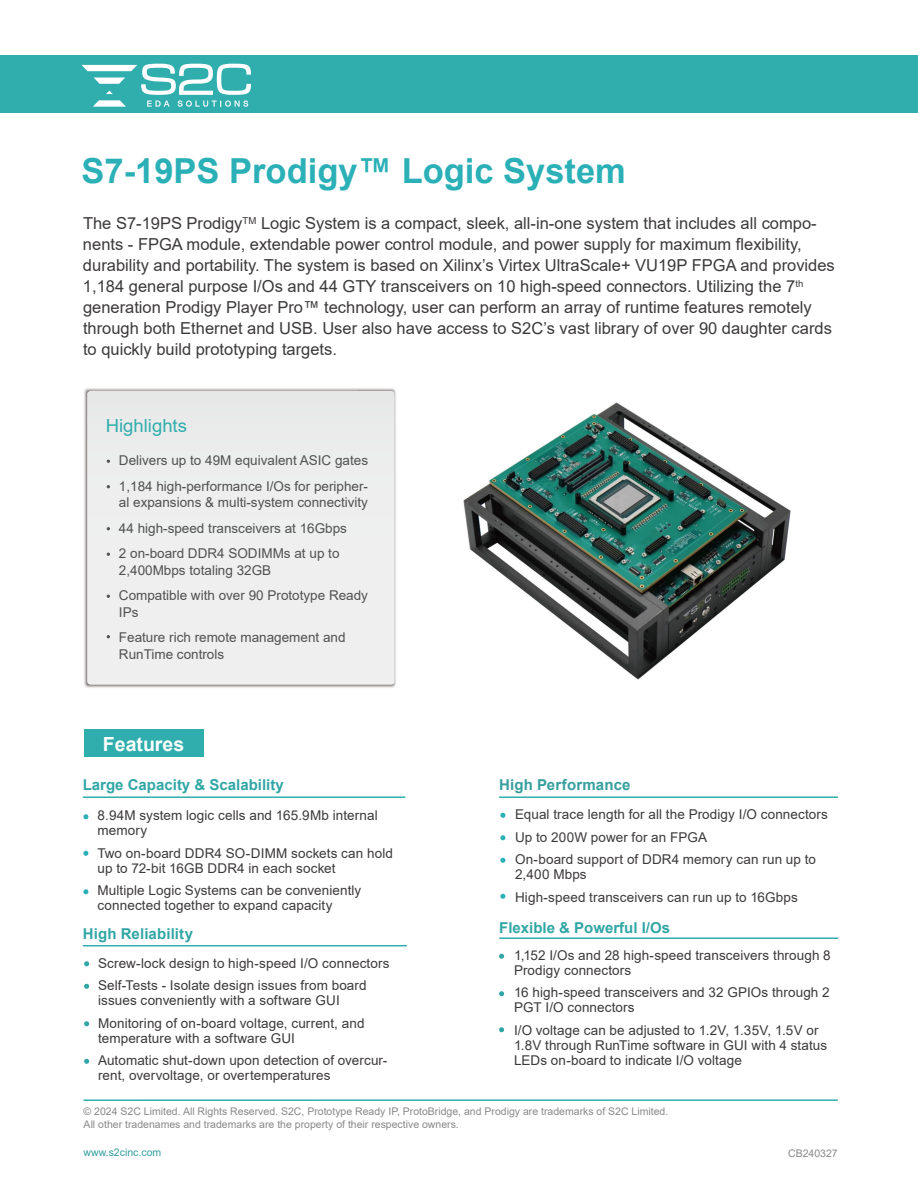
<style>
.page{position:relative;width:918px;height:1188px;background:#fff}
.page>*{position:absolute;margin:0;border:0;box-sizing:border-box;transform-origin:0 0}
.t1{font:700 34.5px "Arial";color:#2ab0b6}
.t2{font:700 19.5px "Arial";color:#fff}
.t3{font:18px "Arial";color:#2faead}
.t4{font:16.5px/21px "Arial";color:#3c3939}
.t5{font:700 15px "Arial";color:#31a6a5}
.t6{font:700 15px "Arial";letter-spacing:.01em;color:#369f9e}
.t7{font:13.5px/15px "Arial";letter-spacing:.005em;color:#3c3939}
.t8{font:13.5px/25.5px "Arial";color:#515151}
.t9{font:10.5px/13.5px "Arial";color:#898989}
.t10{font:10.5px "Arial";color:#369f9e}
</style>
<div class="page">
<div style="left:0;top:55px;width:918px;height:58px;background:#2faead"></div>
<img style="left:84px;top:388px;width:312px;height:300px">
<div style="left:87px;top:391px;width:307px;height:294px;background:#eeefef"></div>
<hr style="left:84px;top:1099px;width:754px;height:2px;background:#2faead">
<div style="left:84px;top:729px;width:120px;height:28px;background:#2faead"></div>
<svg style="left:83px;top:814px;width:5px;height:5px"></svg>
<svg style="left:83px;top:851px;width:5px;height:5px"></svg>
<svg style="left:83px;top:889px;width:5px;height:5px"></svg>
<hr style="left:499px;top:796px;width:339px;height:2px;background:#2faead">
<hr style="left:83px;top:796px;width:322px;height:2px;background:#2faead">
<svg style="left:500px;top:813px;width:5px;height:5px"></svg>
<svg style="left:500px;top:835px;width:5px;height:5px"></svg>
<svg style="left:500px;top:858px;width:5px;height:5px"></svg>
<svg style="left:500px;top:894px;width:5px;height:5px"></svg>
<hr style="left:83px;top:945px;width:324px;height:1px;background:#2faead">
<svg style="left:84px;top:961px;width:5px;height:5px"></svg>
<svg style="left:84px;top:984px;width:5px;height:5px"></svg>
<svg style="left:84px;top:1021px;width:5px;height:5px"></svg>
<svg style="left:84px;top:1059px;width:5px;height:5px"></svg>
<svg style="left:499px;top:954px;width:5px;height:5px"></svg>
<svg style="left:499px;top:991px;width:5px;height:5px"></svg>
<svg style="left:499px;top:1027px;width:5px;height:5px"></svg>
<hr style="left:499px;top:937px;width:339px;height:2px;background:#2faead">
<svg style="left:81px;top:64px;width:170px;height:43px"></svg>
<img style="left:463px;top:402px;width:328px;height:278px">
<h1 class="t1" style="left:82px;top:147px;width:546px">S7-19PS Prodigy™ Logic System</h1>
<p class="t4" style="left:83px;top:213px;width:753px">The S7-19PS Prodigy<sup>TM</sup> Logic System is a compact, sleek, all-in-one system that includes all compo&shy;nents - FPGA module, extendable power control module, and power supply for maximum flexibility, durability and portability. The system is based on Xilinx’s Virtex UltraScale+ VU19P FPGA and provides 1,184 general purpose I/Os and 44 GTY transceivers on 10 high-speed connectors. Utilizing the 7<sup>th </sup>generation Prodigy Player Pro™ technology, user can perform an array of runtime features remotely through both Ethernet and USB. User also have access to S2C’s vast library of over 90 daughter cards to quickly build prototyping targets.</p>
<h3 class="t3" style="left:106px;top:413px;width:83px">Highlights</h3>
<p class="t8" style="left:119px;top:448px;width:251px">Delivers up to 49M equivalent ASIC gates<br>1,184 high-performance I/Os for peripher-</p>
<p class="t8" style="left:119px;top:490px;width:251px">al expansions &amp; multi-system connectivity<br>44 high-speed transceivers at 16Gbps<br>2 on-board DDR4 SODIMMs at up to</p>
<p class="t8" style="left:119px;top:557px;width:251px">2,400Mbps totaling 32GB<br>Compatible with over 90 Prototype Ready</p>
<p class="t8" style="left:119px;top:599px;width:228px">IPs<br>Feature rich remote management and</p>
<p class="t8" style="left:119px;top:641px;width:107px">RunTime controls</p>
<h2 class="t2" style="left:103px;top:730px;width:83px">Features</h2>
<p class="t5" style="left:83px;top:775px;width:202px">Large Capacity &amp; Scalability</p>
<p class="t6" style="left:499px;top:775px;width:133px">High Performance</p>
<p class="t7" style="left:98px;top:808px;width:282px">8.94M system logic cells and 165.9Mb internal memory</p>
<p class="t7" style="left:98px;top:846px;width:297px">Two on-board DDR4 SO-DIMM sockets can hold up to 72-bit 16GB DDR4 in each socket</p>
<p class="t7" style="left:98px;top:883px;width:265px">Multiple Logic Systems can be conveniently connected together to expand capacity</p>
<p class="t7" style="left:515px;top:803px;width:314px;line-height:22.5px">Equal trace length for all the Prodigy I/O connectors<br>Up to 200W power for an FPGA<br>On-board support of DDR4 memory can run up to</p>
<p class="t7" style="left:515px;top:863px;width:284px;line-height:22.5px">2,400 Mbps<br>High-speed transceivers can run up to 16Gbps</p>
<p class="t5" style="left:499px;top:917px;width:172px">Flexible &amp; Powerful I/Os</p>
<p class="t7" style="left:514px;top:948px;width:318px">1,152 I/Os and 28 high-speed transceivers through 8<br>Prodigy connectors</p>
<p class="t7" style="left:514px;top:985px;width:317px">16 high-speed transceivers and 32 GPIOs through 2<br>PGT I/O connectors</p>
<p class="t7" style="left:514px;top:1023px;width:315px">I/O voltage can be adjusted to 1.2V, 1.35V, 1.5V or<br>1.8V through RunTime software in GUI with 4 status<br>LEDs on-board to indicate I/O voltage</p>
<p class="t9" style="left:84px;top:1104px;width:586px">© 2024 S2C Limited. All Rights Reserved. S2C, Prototype Ready IP, ProtoBridge, and Prodigy are trademarks of S2C Limited.<br>All other tradenames and trademarks are the property of their respective owners.</p>
<p class="t10" style="left:84px;top:1145px;width:79px">www.s2cinc.com</p>
<p class="t5" style="left:83px;top:923px;width:112px">High Reliability</p>
<p class="t7" style="left:98px;top:952px;width:293px;line-height:22.5px">Screw-lock design to high-speed I/O connectors<br>Self-Tests - Isolate design issues from board</p>
<p class="t7" style="left:98px;top:989px;width:268px;line-height:22.5px">issues conveniently with a software GUI<br>Monitoring of on-board voltage, current, and</p>
<p class="t7" style="left:98px;top:1027px;width:291px;line-height:22.5px">temperature with a software GUI<br>Automatic shut-down upon detection of overcur-</p>
<p class="t7" style="left:98px;top:1068px;width:234px">rent, overvoltage, or overtemperatures</p>
<p class="t9" style="left:788px;top:1146px;width:51px">CB240327</p>
</div>
